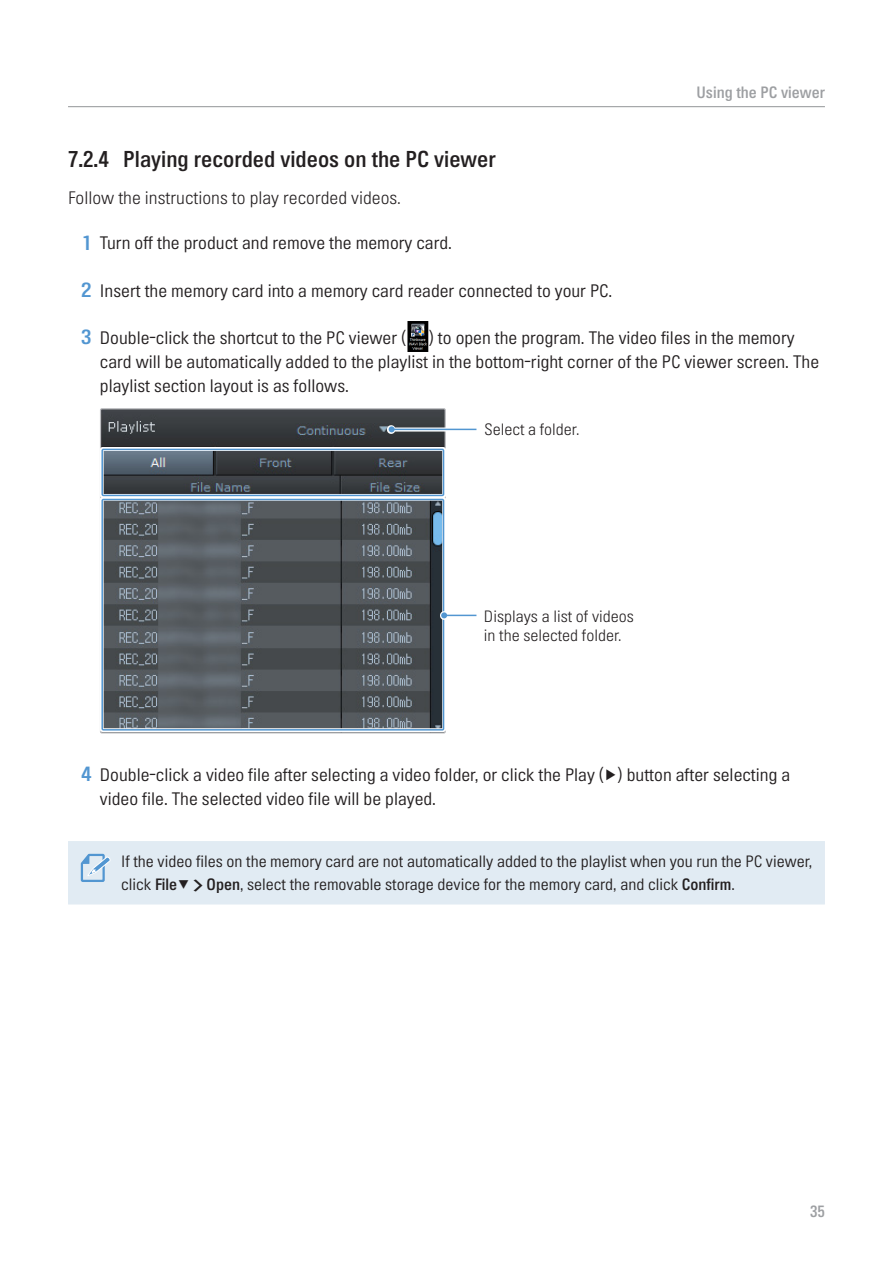
<style>
.page{position:relative;width:893px;height:1263px;background:#fff}
.page>*{position:absolute;margin:0;border:0;box-sizing:border-box;transform-origin:0 0}
.t1{font:21px "Inavi Rix Go EB";color:#231f20}
.t2{font:16.5px/24px "Inavi Rix Go M";color:#231f20}
.t3{font:16.5px "Inavi Rix Go L";color:#231f20}
.t4{font:15px/22.5px "Inavi Rix Go M";color:#231f20}
.t5{font:15px/19.5px "Inavi Rix Go L";color:#231f20}
.t6{font:15px "Inavi Rix Go EB";color:#9d9fa2}
.s1{font-family:"Inavi Rix Go EB";font-size:18.9px;color:#5296d1}
.s2{font-family:"Inavi Rix Go EB"}
.s3{font-family:"Inavi Rix Go EB";font-size:12px}
</style>
<div class="page">
<hr style="left:68px;top:106px;width:757px;height:1px;background:#939598">
<img style="left:407px;top:321px;width:22px;height:30px">
<img style="left:102px;top:410px;width:342px;height:37px">
<svg style="left:100px;top:497px;width:346px;height:235px;background:#575d62"></svg>
<div style="left:101px;top:499px;width:343px;height:231px;border:2px solid #5296d1"></div>
<svg style="left:100px;top:447px;width:346px;height:50px;background:#4b5258"></svg>
<div style="left:101px;top:449px;width:343px;height:47px;border:2px solid #5296d1"></div>
<svg style="left:440px;top:611px;width:37px;height:9px"></svg>
<hr style="left:444px;top:615px;width:32px;height:1px;background:#5296d1">
<svg style="left:441px;top:612px;width:6px;height:6px"></svg>
<svg style="left:387px;top:425px;width:90px;height:9px"></svg>
<hr style="left:392px;top:429px;width:84px;height:1px;background:#5296d1">
<svg style="left:389px;top:426px;width:6px;height:6px"></svg>
<div style="left:68px;top:841px;width:757px;height:63px;background:#e1ebf3"></div>
<svg style="left:81px;top:854px;width:29px;height:28px"></svg>
<p class="t6" style="left:696px;top:83px;width:130px">Using the PC viewer</p>
<p class="t1" style="left:68px;top:145px;width:429px">7.2.4 Playing recorded videos on the PC viewer</p>
<p class="t3" style="left:68px;top:187px;width:335px">Follow the instructions to play recorded videos.</p>
<p class="t2" style="left:83px;top:231px;width:370px"><span class="s1">1</span> Turn off the product and remove the memory card.</p>
<p class="t2" style="left:81px;top:278px;width:533px"><span class="s1">2</span> Insert the memory card into a memory card reader connected to your PC.</p>
<p class="t2" style="left:81px;top:326px;width:326px"><span class="s1">3</span> Double-click the shortcut to the PC viewer (</p>
<p class="t2" style="left:100px;top:326px;width:721px;text-indent:329px">) to open the program. The video files in the memory card will be automatically added to the playlist in the bottom-right corner of the PC viewer screen. The playlist section layout is as follows.</p>
<p class="t5" style="left:484px;top:420px;width:97px">Select a folder.</p>
<p class="t5" style="left:484px;top:606px;width:152px">Displays a list of videos in the selected folder.</p>
<p class="t2" style="left:100px;top:762px;width:692px;text-indent:-19px"><span class="s1">4</span> Double-click a video file after selecting a video folder, or click the Play (▶) button after selecting a video file. The selected video file will be played.</p>
<p class="t4" style="left:121px;top:850px;width:693px">If the video files on the memory card are not automatically added to the playlist when you run the PC viewer, click <span class="s2">File▼</span> <span class="s3">&gt;</span> <span class="s2">Open</span>, select the removable storage device for the memory card, and click <span class="s2">Confirm</span>.</p>
<p class="t6" style="left:810px;top:1201px;width:16px">35</p>
</div>
